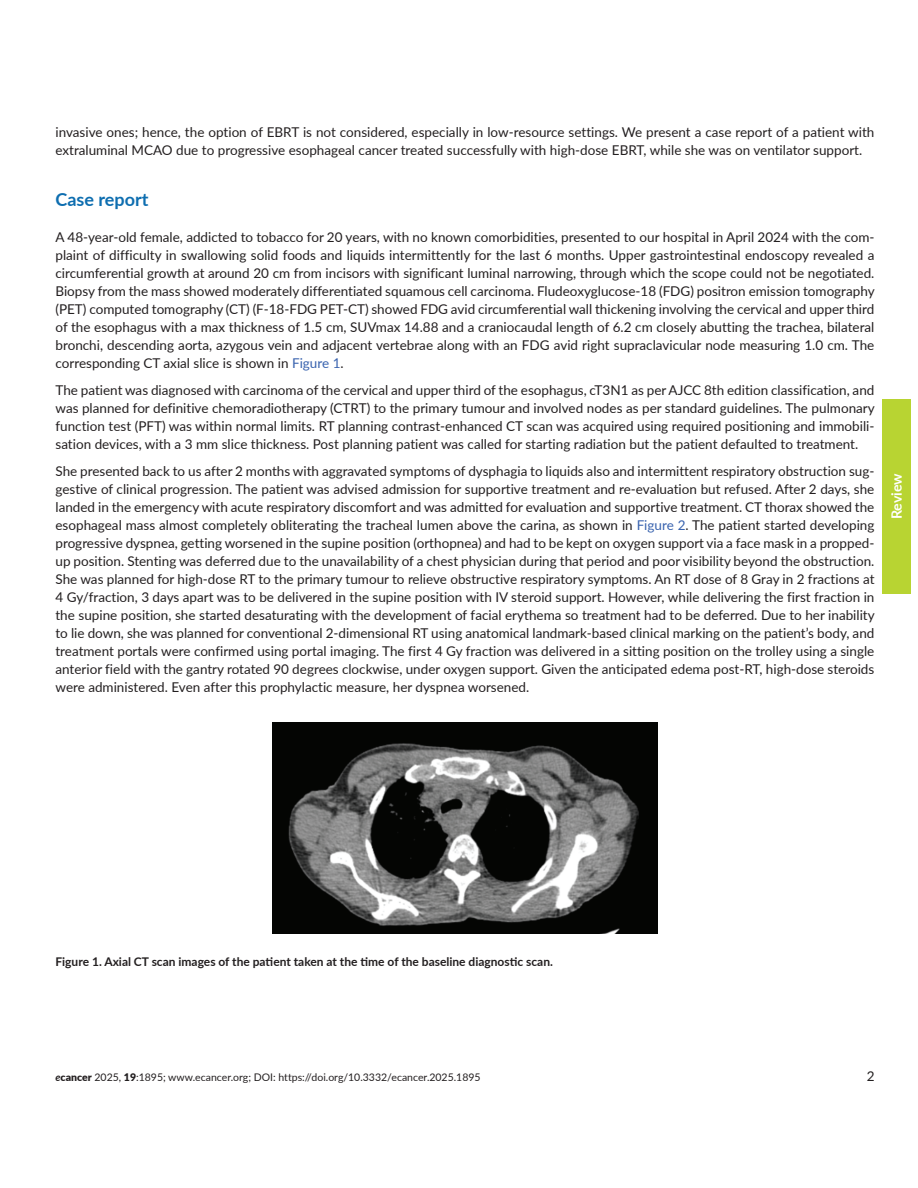
<style>
.page{position:relative;width:918px;height:1188px;background:#fff}
.page>*{position:absolute;margin:0;border:0;box-sizing:border-box;transform-origin:0 0}
.t1{font:700 18px "Lato";color:#0e6eb0}
.t2{font:700 14.25px "Lato";letter-spacing:-.005em;color:#fff}
.t3{font:13.5px/18px "Lato";color:#231f20;text-align:justify}
.t4{font:700 12px "Lato";color:#231f20}
.t5{font:10.5px "Lato";color:#231f20}
.s1{color:#3862ae}
.s2{font-weight:700;font-style:italic}
.s3{font-weight:900}
</style>
<div class="page">
<div style="left:882px;top:399px;width:29px;height:195px;background:#b8d432"></div>
<img style="left:273px;top:722px;width:384px;height:212px">
<p class="t3" style="left:55px;top:122px;width:820px">invasive ones; hence, the option of EBRT is not considered, especially in low-resource settings. We present a case report of a patient with extraluminal MCAO due to progressive esophageal cancer treated successfully with high-dose EBRT, while she was on ventilator support.</p>
<h1 class="t1" style="left:56px;top:186px;width:94px">Case report</h1>
<p class="t3" style="left:56px;top:227px;width:821px">A 48-year-old female, addicted to tobacco for 20 years, with no known comorbidities, presented to our hospital in April 2024 with the com&shy;plaint of difficulty in swallowing solid foods and liquids intermittently for the last 6 months. Upper gastrointestinal endoscopy revealed a circumferential growth at around 20 cm from incisors with significant luminal narrowing, through which the scope could not be negotiated.<br>Biopsy from the mass showed moderately differentiated squamous cell carcinoma. Fludeoxyglucose-18 (FDG) positron emission tomography (PET) computed tomography (CT) (F-18-FDG PET-CT) showed FDG avid circumferential wall thickening involving the cervical and upper third of the esophagus with a max thickness of 1.5 cm, SUVmax 14.88 and a craniocaudal length of 6.2 cm closely abutting the trachea, bilateral bronchi, descending aorta, azygous vein and adjacent vertebrae along with an FDG avid right supraclavicular node measuring 1.0 cm. The corresponding CT axial slice is shown in <span class="s1">Figure 1</span>.</p>
<p class="t3" style="left:56px;top:380px;width:821px">The patient was diagnosed with carcinoma of the cervical and upper third of the esophagus, cT3N1 as per AJCC 8th edition classification, and was planned for definitive chemoradiotherapy (CTRT) to the primary tumour and involved nodes as per standard guidelines. The pulmonary function test (PFT) was within normal limits. RT planning contrast-enhanced CT scan was acquired using required positioning and immobili&shy;sation devices, with a 3 mm slice thickness. Post planning patient was called for starting radiation but the patient defaulted to treatment.</p>
<p class="t3" style="left:56px;top:461px;width:821px">She presented back to us after 2 months with aggravated symptoms of dysphagia to liquids also and intermittent respiratory obstruction sug&shy;gestive of clinical progression. The patient was advised admission for supportive treatment and re-evaluation but refused. After 2 days, she landed in the emergency with acute respiratory discomfort and was admitted for evaluation and supportive treatment. CT thorax showed the esophageal mass almost completely obliterating the tracheal lumen above the carina, as shown in <span class="s1">Figure 2</span>. The patient started developing progressive dyspnea, getting worsened in the supine position (orthopnea) and had to be kept on oxygen support via a face mask in a propped&shy;up position. Stenting was deferred due to the unavailability of a chest physician during that period and poor visibility beyond the obstruction.<br>She was planned for high-dose RT to the primary tumour to relieve obstructive respiratory symptoms. An RT dose of 8 Gray in 2 fractions at 4 Gy/fraction, 3 days apart was to be delivered in the supine position with IV steroid support. However, while delivering the first fraction in the supine position, she started desaturating with the development of facial erythema so treatment had to be deferred. Due to her inability to lie down, she was planned for conventional 2-dimensional RT using anatomical landmark-based clinical marking on the patient’s body, and treatment portals were confirmed using portal imaging. The first 4 Gy fraction was delivered in a sitting position on the trolley using a single anterior field with the gantry rotated 90 degrees clockwise, under oxygen support. Given the anticipated edema post-RT, high-dose steroids were administered. Even after this prophylactic measure, her dyspnea worsened.</p>
<p class="t2" style="left:886px;top:519px;width:48px;rotate:-90deg">Review</p>
<p class="t4" style="left:56px;top:953px;width:499px">Figure 1. Axial CT scan images of the patient taken at the time of the baseline diagnostic scan.</p>
<p class="t5" style="left:56px;top:1070px;width:427px"><span class="s2">e</span><span class="s3">cancer</span> 2025, <span class="s3">19</span>:1895; www.ecancer.org; DOI: https://doi.org/10.3332/ecancer.2025.1895</p>
<p class="t3" style="left:867px;top:1067px;width:9px">2</p>
</div>
